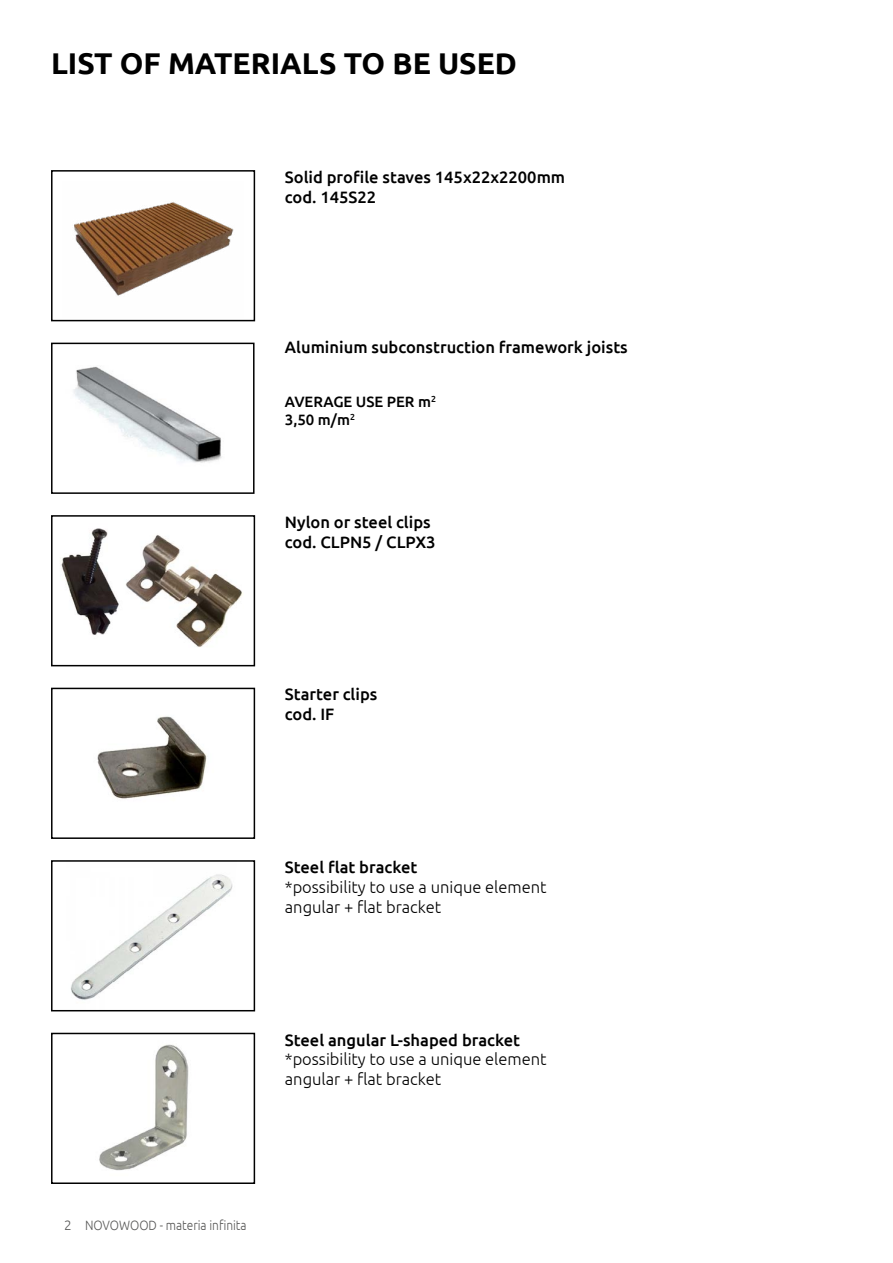
<style>
.page{position:relative;width:893px;height:1263px;background:#fff}
.page>*{position:absolute;margin:0;border:0;box-sizing:border-box;transform-origin:0 0}
.t1{font:700 30px "Ubuntu";color:#000}
.t2{font:500 16.5px/19.8px "Ubuntu";color:#000}
.t3{font:300 16.5px/19.8px "Ubuntu";color:#000}
.t4{font:500 15px/18px "Ubuntu";color:#000}
.t5{font:300 13.5px "Ubuntu";color:#575756}
</style>
<div class="page">
<img style="left:74px;top:202px;width:160px;height:94px">
<div style="left:51px;top:170px;width:204px;height:151px;border:2px solid #000"></div>
<img style="left:97px;top:716px;width:110px;height:83px">
<div style="left:51px;top:688px;width:204px;height:151px;border:2px solid #000"></div>
<img style="left:61px;top:528px;width:58px;height:107px">
<div style="left:51px;top:515px;width:204px;height:151px;border:2px solid #000"></div>
<img style="left:125px;top:535px;width:118px;height:112px">
<img style="left:71px;top:874px;width:162px;height:126px">
<div style="left:51px;top:860px;width:204px;height:151px;border:2px solid #000"></div>
<img style="left:99px;top:1044px;width:90px;height:127px">
<div style="left:51px;top:1033px;width:204px;height:151px;border:2px solid #000"></div>
<img style="left:73px;top:366px;width:149px;height:97px">
<div style="left:51px;top:343px;width:204px;height:151px;border:2px solid #000"></div>
<h1 class="t1" style="left:51px;top:45px;width:467px">LIST OF MATERIALS TO BE USED</h1>
<p class="t2" style="left:285px;top:167px;width:282px">Solid profile staves 145x22x2200mm cod. 145S22</p>
<p class="t2" style="left:285px;top:337px;width:344px">Aluminium subconstruction framework joists</p>
<p class="t4" style="left:285px;top:393px;width:153px">AVERAGE USE PER m<sup>2<br></sup>3,50 m/m<sup>2</sup></p>
<p class="t2" style="left:285px;top:512px;width:152px">Nylon or steel clips cod. CLPN5 / CLPX3</p>
<p class="t2" style="left:285px;top:684px;width:94px">Starter clips cod. IF</p>
<p class="t2" style="left:285px;top:857px;width:134px">Steel flat bracket</p>
<p class="t3" style="left:285px;top:877px;width:263px">*possibility to use a unique element angular + flat bracket</p>
<p class="t2" style="left:285px;top:1029px;width:237px">Steel angular L-shaped bracket</p>
<p class="t3" style="left:285px;top:1049px;width:263px">*possibility to use a unique element angular + flat bracket</p>
<p class="t5" style="left:64px;top:1217px;width:184px">2 NOVOWOOD - materia infinita</p>
</div>
